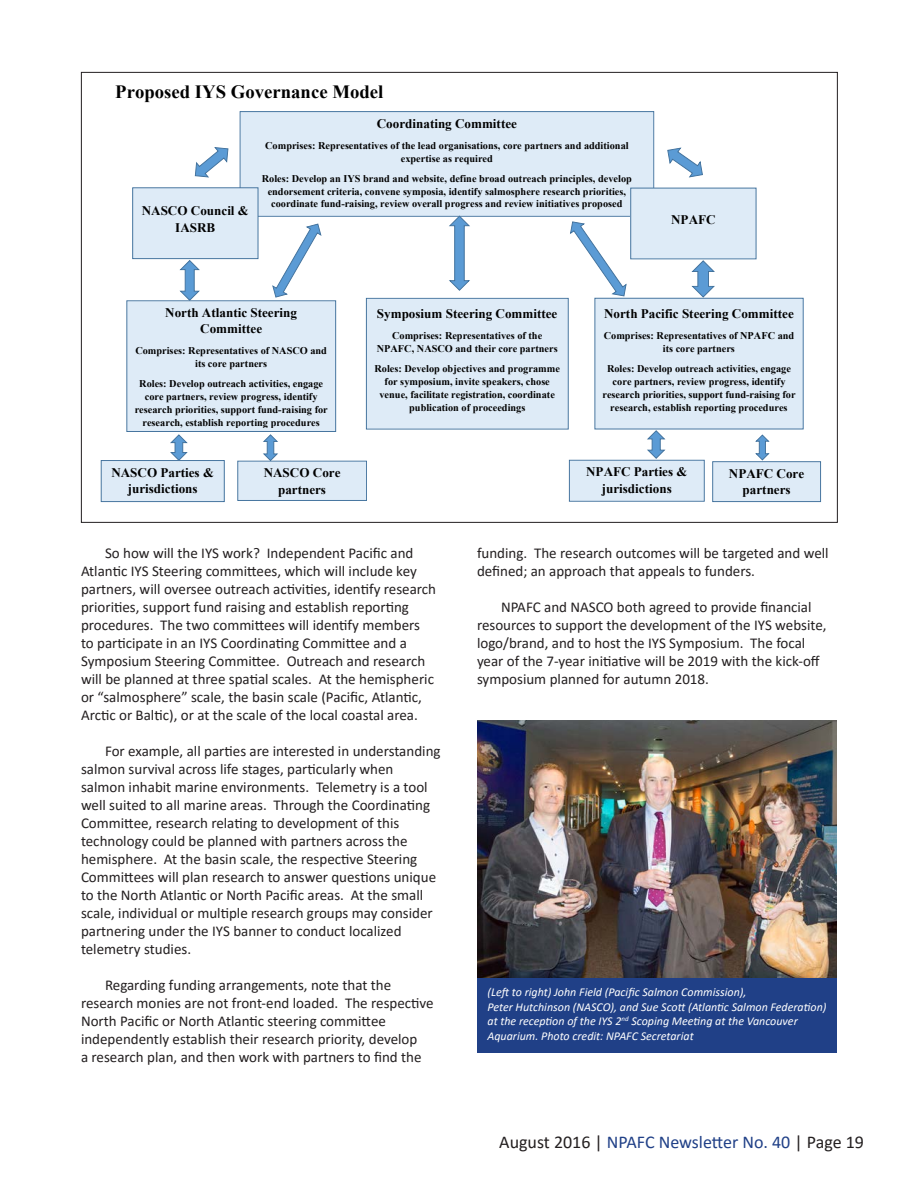
<style>
.page{position:relative;width:918px;height:1188px;background:#fff}
.page>*{position:absolute;margin:0;border:0;box-sizing:border-box;transform-origin:0 0}
.t1{font:700 18.75px "Times New Roman";color:#000}
.t2{font:18px "Calibri";color:#204087}
.t3{font:15px/18px "Calibri";color:#231f20}
.t4{font:700 13.05px/16.4px "Times New Roman";color:#000;text-align:center}
.t5{font:italic 12px/14.4px "Calibri";color:#fff}
.t6{font:700 10.35px/12.9px "Times New Roman";color:#000;text-align:center}
.s1{color:#231f20}
</style>
<div class="page">
<img style="left:477px;top:720px;width:360px;height:258px">
<div style="left:477px;top:978px;width:360px;height:75px;background:#204087"></div>
<div style="left:240px;top:111px;width:414px;height:76px;background:#deebf7"></div>
<svg style="left:101px;top:187px;width:720px;height:315px"></svg>
<svg style="left:195px;top:147px;width:33px;height:31px"></svg>
<svg style="left:667px;top:148px;width:36px;height:30px"></svg>
<p class="t1" style="left:115px;top:79px;width:270px">Proposed IYS Governance Model</p>
<p class="t4" style="left:377px;top:115px;width:142px">Coordinating Committee</p>
<p class="t6" style="left:265px;top:139px;width:365px">Comprises: Representatives of the lead organisations, core partners and additional expertise as required</p>
<p class="t6" style="left:262px;top:172px;width:372px">Roles: Develop an IYS brand and website, define broad outreach principles, develop endorsement criteria, convene symposia, identify salmosphere research priorities, coordinate fund-raising, review overall progress and review initiatives proposed</p>
<p class="t4" style="left:142px;top:202px;width:109px">NASCO Council &amp;<br>IASRB</p>
<p class="t4" style="left:671px;top:211px;width:46px">NPAFC</p>
<p class="t4" style="left:165px;top:304px;width:133px">North Atlantic Steering<br>Committee</p>
<p class="t6" style="left:135px;top:344px;width:193px">Comprises: Representatives of NASCO and its core partners</p>
<p class="t6" style="left:135px;top:377px;width:195px">Roles: Develop outreach activities, engage core partners, review progress, identify research priorities, support fund-raising for research, establish reporting procedures</p>
<p class="t4" style="left:377px;top:305px;width:182px">Symposium Steering Committee</p>
<p class="t6" style="left:377px;top:329px;width:182px">Comprises: Representatives of the<br>NPAFC, NASCO and their core partners</p>
<p class="t6" style="left:375px;top:362px;width:187px">Roles: Develop objectives and programme for symposium, invite speakers, chose venue, facilitate registration, coordinate publication of proceedings</p>
<p class="t4" style="left:604px;top:305px;width:191px">North Pacific Steering Committee</p>
<p class="t6" style="left:604px;top:329px;width:192px">Comprises: Representatives of NPAFC and its core partners</p>
<p class="t6" style="left:602px;top:362px;width:195px">Roles: Develop outreach activities, engage core partners, review progress, identify research priorities, support fund-raising for research, establish reporting procedures</p>
<p class="t4" style="left:586px;top:463px;width:103px">NPAFC Parties &amp; jurisdictions</p>
<p class="t4" style="left:111px;top:464px;width:104px">NASCO Parties &amp; jurisdictions</p>
<p class="t4" style="left:264px;top:464px;width:78px">NASCO Core partners</p>
<p class="t4" style="left:729px;top:465px;width:77px">NPAFC Core partners</p>
<p class="t3" style="left:81px;top:544px;width:357px;text-indent:24px">So how will the IYS work? Independent Pacific and Atlantic IYS Steering committees, which will include key partners, will oversee outreach activities, identify research priorities, support fund raising and establish reporting procedures. The two committees will identify members to participate in an IYS Coordinating Committee and a Symposium Steering Committee. Outreach and research will be planned at three spatial scales. At the hemispheric or “salmosphere” scale, the basin scale (Pacific, Atlantic, Arctic or Baltic), or at the scale of the local coastal area.</p>
<p class="t3" style="left:81px;top:742px;width:361px;text-indent:24px">For example, all parties are interested in understanding salmon survival across life stages, particularly when salmon inhabit marine environments. Telemetry is a tool well suited to all marine areas. Through the Coordinating Committee, research relating to development of this technology could be planned with partners across the hemisphere. At the basin scale, the respective Steering Committees will plan research to answer questions unique to the North Atlantic or North Pacific areas. At the small scale, individual or multiple research groups may consider partnering under the IYS banner to conduct localized telemetry studies.</p>
<p class="t3" style="left:81px;top:976px;width:354px;text-indent:24px">Regarding funding arrangements, note that the research monies are not front-end loaded. The respective North Pacific or North Atlantic steering committee independently establish their research priority, develop<br>a research plan, and then work with partners to find the</p>
<p class="t5" style="left:488px;top:985px;width:340px">(Left to right) John Field (Pacific Salmon Commission),<br>Peter Hutchinson (NASCO), and Sue Scott (Atlantic Salmon Federation) at the reception of the IYS 2<sup>nd</sup> Scoping Meeting at the Vancouver Aquarium. Photo credit: NPAFC Secretariat</p>
<p class="t3" style="left:477px;top:544px;width:353px">funding. The research outcomes will be targeted and well defined; an approach that appeals to funders.</p>
<p class="t3" style="left:477px;top:598px;width:351px;text-indent:24px">NPAFC and NASCO both agreed to provide financial resources to support the development of the IYS website, logo/brand, and to host the IYS Symposium. The focal year of the 7-year initiative will be 2019 with the kick-off symposium planned for autumn 2018.</p>
<p class="t2" style="left:499px;top:1129px;width:366px"><span class="s1">August 2016 |</span> NPAFC Newsletter No. 40 <span class="s1">| Page 19</span></p>
</div>
